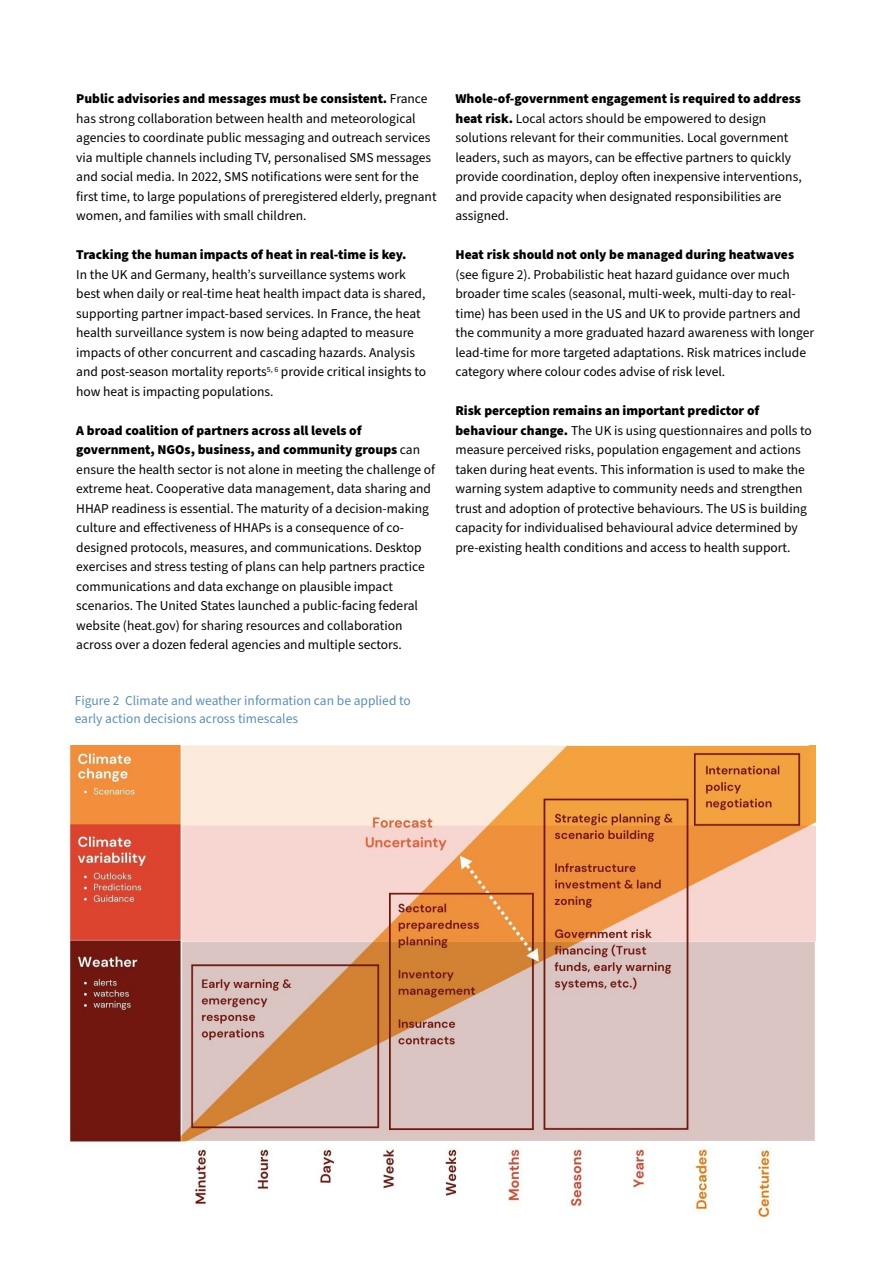
<style>
.page{position:relative;width:893px;height:1263px;background:#fff}
.page>*{position:absolute;margin:0;border:0;box-sizing:border-box;transform-origin:0 0}
.t1{font:13.5px/19.5px "Source Sans Pro";color:#000}
.t2{font:900 13.5px "Source Sans Pro";color:#000}
.t3{font:13.5px/18px "Source Sans Pro";color:#5c8fb6}
.s1{font-weight:900}
</style>
<div class="page">
<img style="left:69px;top:745px;width:746px;height:476px">
<p class="t1" style="left:76px;top:89px;width:362px"><span class="s1">Public advisories and messages must be consistent.</span> France has strong collaboration between health and meteorological agencies to coordinate public messaging and outreach services via multiple channels including TV, personalised SMS messages and social media. In 2022, SMS notifications were sent for the first time, to large populations of preregistered elderly, pregnant women, and families with small children.</p>
<p class="t2" style="left:76px;top:245px;width:332px">Tracking the human impacts of heat in real-time is key.</p>
<p class="t1" style="left:76px;top:265px;width:351px">In the UK and Germany, health’s surveillance systems work best when daily or real-time heat health impact data is shared, supporting partner impact-based services. In France, the heat health surveillance system is now being adapted to measure impacts of other concurrent and cascading hazards. Analysis and post-season mortality reports<sup>5,</sup> <sup>6</sup> provide critical insights to how heat is impacting populations.</p>
<p class="t1" style="left:76px;top:421px;width:360px"><span class="s1">A broad coalition of partners across all levels of government, NGOs, business, and community groups</span> can ensure the health sector is not alone in meeting the challenge of extreme heat. Cooperative data management, data sharing and HHAP readiness is essential. The maturity of a decision-making culture and effectiveness of HHAPs is a consequence of co&shy;designed protocols, measures, and communications. Desktop exercises and stress testing of plans can help partners practice communications and data exchange on plausible impact scenarios. The United States launched a public-facing federal website (heat.gov) for sharing resources and collaboration across over a dozen federal agencies and multiple sectors.</p>
<p class="t3" style="left:75px;top:692px;width:338px">Figure 2 Climate and weather information can be applied to early action decisions across timescales</p>
<p class="t1" style="left:455px;top:89px;width:348px"><span class="s1">Whole-of-government engagement is required to address heat risk.</span> Local actors should be empowered to design solutions relevant for their communities. Local government leaders, such as mayors, can be effective partners to quickly provide coordination, deploy often inexpensive interventions, and provide capacity when designated responsibilities are assigned.</p>
<p class="t2" style="left:455px;top:245px;width:340px">Heat risk should not only be managed during heatwaves</p>
<p class="t1" style="left:455px;top:265px;width:360px">(see figure 2). Probabilistic heat hazard guidance over much broader time scales (seasonal, multi-week, multi-day to real&shy;time) has been used in the US and UK to provide partners and the community a more graduated hazard awareness with longer lead-time for more targeted adaptations. Risk matrices include category where colour codes advise of risk level.</p>
<p class="t1" style="left:455px;top:401px;width:358px"><span class="s1">Risk perception remains an important predictor of behaviour change.</span> The UK is using questionnaires and polls to measure perceived risks, population engagement and actions taken during heat events. This information is used to make the warning system adaptive to community needs and strengthen trust and adoption of protective behaviours. The US is building capacity for individualised behavioural advice determined by pre-existing health conditions and access to health support.</p>
</div>
